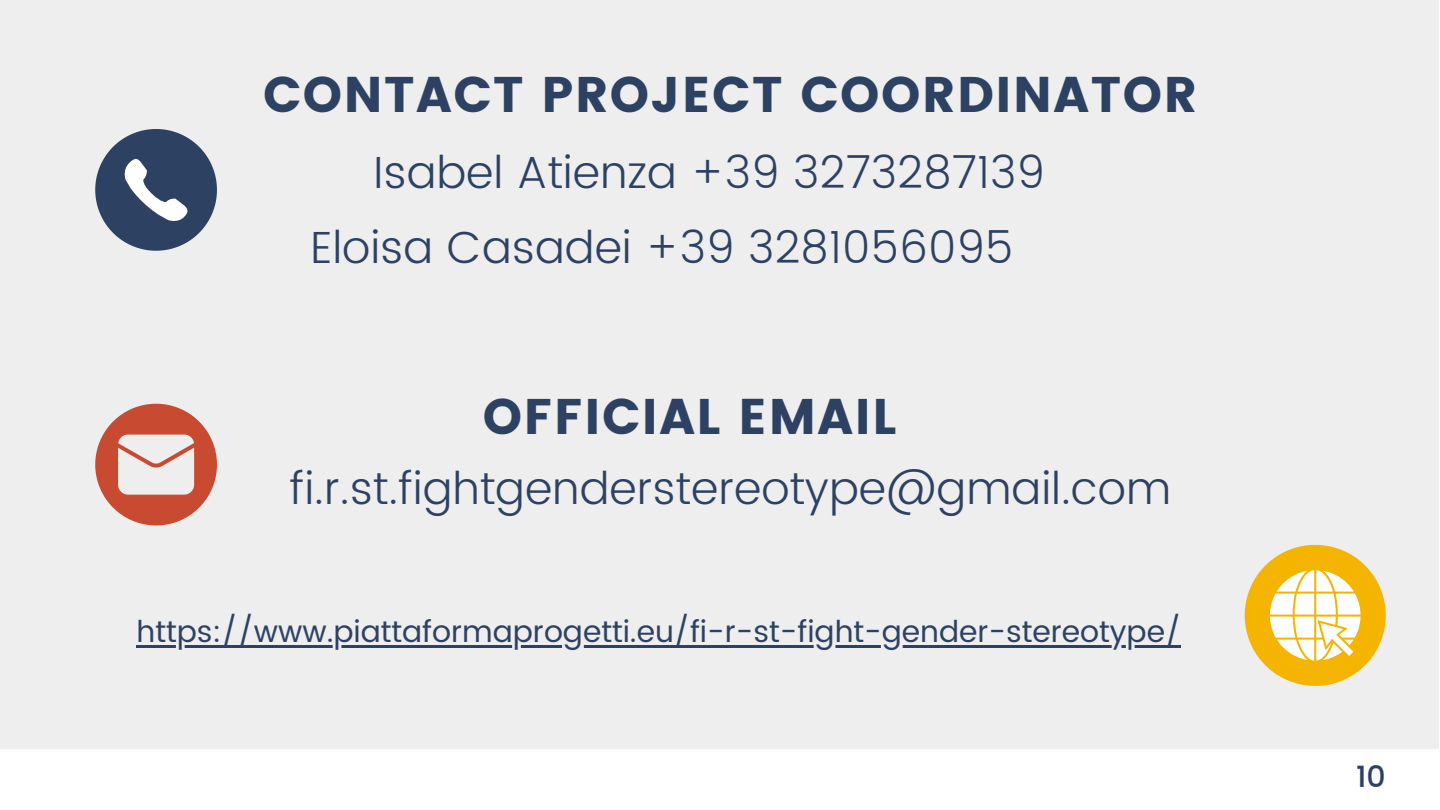
<style>
.page{position:relative;width:1440px;height:810px;background:#fff}
.page>*{position:absolute;margin:0;border:0;box-sizing:border-box;transform-origin:0 0}
.t1{font:50px "Poppins";letter-spacing:.03em;color:#2d4263}
.t2{font:300 45px "Poppins";color:#2d4263}
.t3{font:30px "Poppins";color:#2d4263}
.t4{font:500 30px "Poppins";color:#2d4263}
</style>
<div class="page">
<div style="left:0;top:0;width:1439px;height:749px;background:#eee"></div>
<svg style="left:95px;top:129px;width:122px;height:121px"></svg>
<svg style="left:95px;top:404px;width:122px;height:121px"></svg>
<svg style="left:1245px;top:545px;width:141px;height:141px"></svg>
<hr style="left:137px;top:645px;width:1044px;height:3px;background:#2d4263">
<p class="t1" style="left:263px;top:65px;width:936px">CONTACT PROJECT COORDINATOR</p>
<p class="t2" style="left:373px;top:147px;width:673px">Isabel Atienza +39 3273287139</p>
<p class="t2" style="left:310px;top:222px;width:704px">Eloisa Casadei +39 3281056095</p>
<p class="t1" style="left:483px;top:388px;width:415px">OFFICIAL EMAIL</p>
<p class="t2" style="left:290px;top:463px;width:883px">fi.r.st.fightgenderstereotype@gmail.com</p>
<p class="t3" style="left:137px;top:615px;width:1046px">https://www.piattaformaprogetti.eu/fi-r-st-fight-gender-stereotype/</p>
<p class="t4" style="left:1356px;top:759px;width:31px">10</p>
</div>
